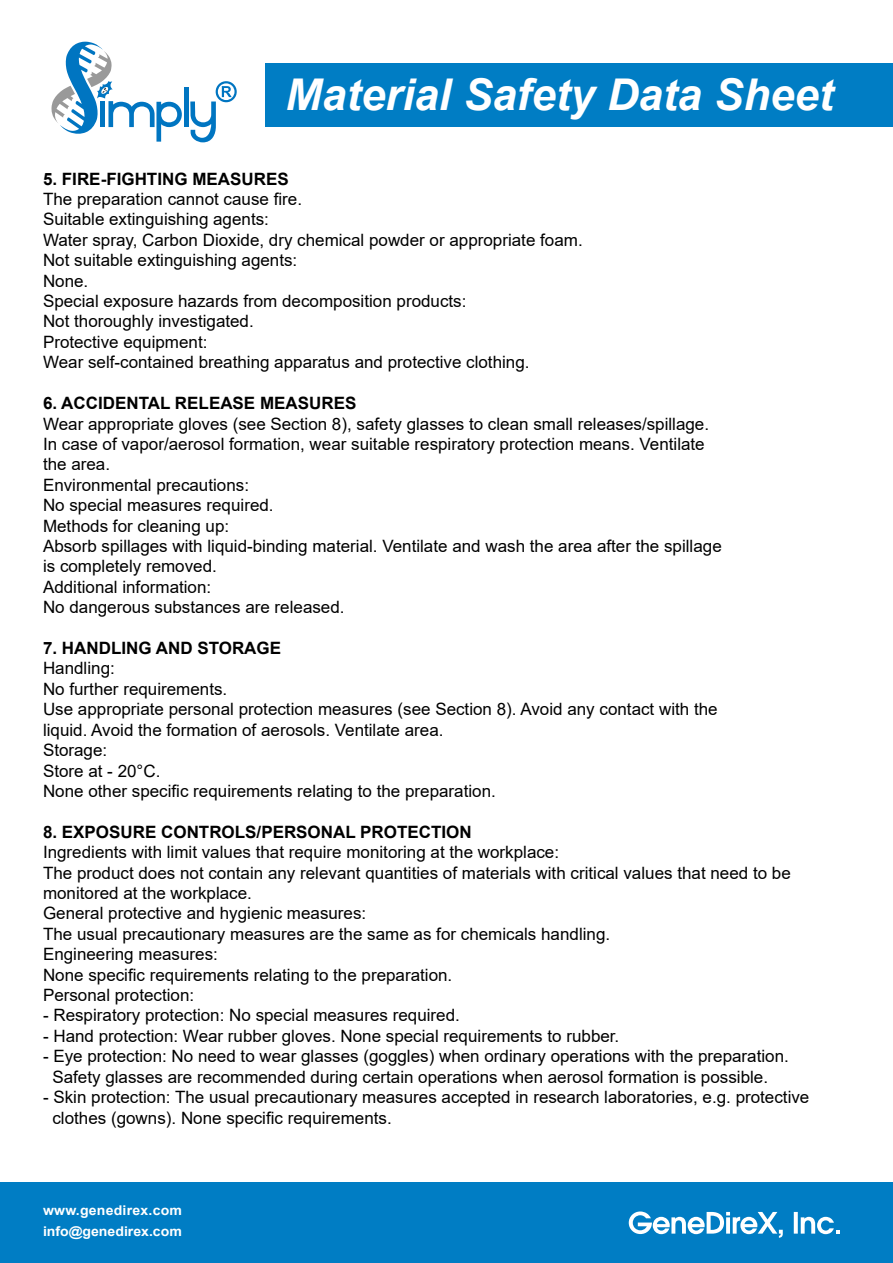
<style>
.page{position:relative;width:893px;height:1263px;background:#fff}
.page>*{position:absolute;margin:0;border:0;box-sizing:border-box;transform-origin:0 0}
.t1{font:italic 700 43.8px "Arial";color:#fff}
.t2{font:16.95px/20.4px "Arial";color:#000}
.t3{font:700 16.95px "Arial";color:#000}
.t4{font:700 13.5px/21.3px "Arial";color:#fff;scale:1.05 1}
</style>
<div class="page">
<div style="left:0;top:1182px;width:893px;height:81px;background:#007dc4"></div>
<div style="left:266px;top:63px;width:627px;height:64px;background:#007dc4"></div>
<svg style="left:629px;top:1211px;width:154px;height:27px"></svg>
<svg style="left:794px;top:1212px;width:46px;height:22px"></svg>
<hr style="left:184px;top:87px;width:4px;height:40px;background:#0075c1">
<svg style="left:51px;top:42px;width:131px;height:100px"></svg>
<svg style="left:190px;top:81px;width:47px;height:61px"></svg>
<h1 class="t1" style="left:286px;top:65px;width:549px">Material Safety Data Sheet</h1>
<p class="t3" style="left:43px;top:167px;width:247px">5. FIRE-FIGHTING MEASURES</p>
<p class="t2" style="left:43px;top:189px;width:541px">The preparation cannot cause fire.<br>Suitable extinguishing agents:<br>Water spray, Carbon Dioxide, dry chemical powder or appropriate foam.<br>Not suitable extinguishing agents:<br>None.<br>Special exposure hazards from decomposition products:<br>Not thoroughly investigated.<br>Protective equipment:<br>Wear self-contained breathing apparatus and protective clothing.</p>
<p class="t3" style="left:43px;top:391px;width:315px">6. ACCIDENTAL RELEASE MEASURES</p>
<p class="t2" style="left:43px;top:413px;width:680px">Wear appropriate gloves (see Section 8), safety glasses to clean small releases/spillage.<br>In case of vapor/aerosol formation, wear suitable respiratory protection means. Ventilate the area.<br>Environmental precautions:<br>No special measures required.<br>Methods for cleaning up:<br>Absorb spillages with liquid-binding material. Ventilate and wash the area after the spillage is completely removed.<br>Additional information:<br>No dangerous substances are released.</p>
<p class="t3" style="left:43px;top:636px;width:240px">7. HANDLING AND STORAGE</p>
<p class="t2" style="left:43px;top:658px;width:676px">Handling:<br>No further requirements.<br>Use appropriate personal protection measures (see Section 8). Avoid any contact with the liquid. Avoid the formation of aerosols. Ventilate area.<br>Storage:<br>Store at - 20°C.<br>None other specific requirements relating to the preparation.</p>
<p class="t3" style="left:43px;top:820px;width:430px">8. EXPOSURE CONTROLS/PERSONAL PROTECTION</p>
<p class="t2" style="left:43px;top:842px;width:749px">Ingredients with limit values that require monitoring at the workplace:<br>The product does not contain any relevant quantities of materials with critical values that need to be monitored at the workplace.<br>General protective and hygienic measures:<br>The usual precautionary measures are the same as for chemicals handling.<br>Engineering measures:<br>None specific requirements relating to the preparation.<br>Personal protection:</p>
<p class="t2" style="left:43px;top:1005px;width:418px">- Respiratory protection: No special measures required.</p>
<p class="t2" style="left:43px;top:1025px;width:578px">- Hand protection: Wear rubber gloves. None special requirements to rubber.</p>
<p class="t2" style="left:52px;top:1046px;width:738px;text-indent:-9px">- Eye protection: No need to wear glasses (goggles) when ordinary operations with the preparation.<br>Safety glasses are recommended during certain operations when aerosol formation is possible.</p>
<p class="t2" style="left:52px;top:1087px;width:758px;text-indent:-9px">- Skin protection: The usual precautionary measures accepted in research laboratories, e.g. protective clothes (gowns). None specific requirements.</p>
<p class="t4" style="left:43px;top:1200px;width:134px">www.genedirex.com info@genedirex.com</p>
</div>
